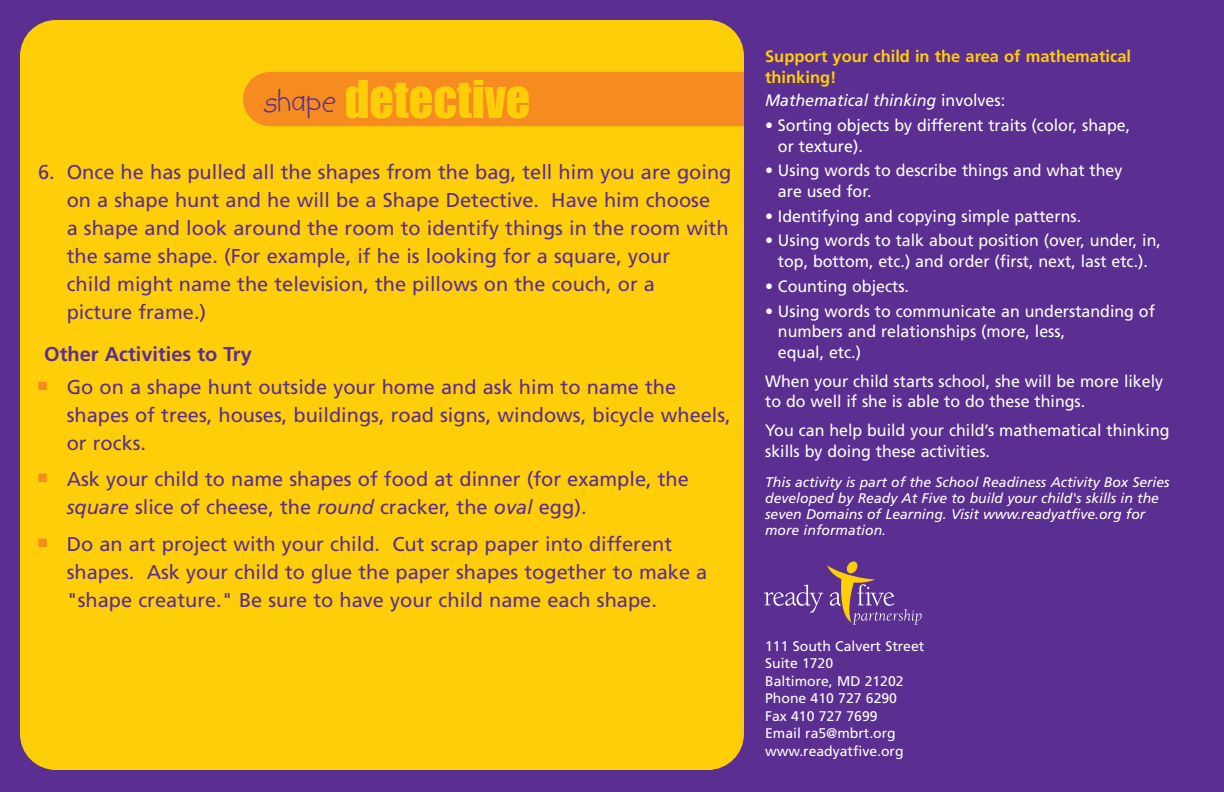
<style>
.page{position:relative;width:1224px;height:792px;background:#5b2e91}
.page>*{position:absolute;margin:0;border:0;box-sizing:border-box;transform-origin:0 0}
.t1{font:48px "Impact";color:#fece08}
.t2{font:20px/28px "Frutiger";color:#5b2e91}
.t3{font:700 20px "Frutiger";color:#5b2e91}
.t4{font:16.4px/20.4px "Frutiger";color:#fff}
.t5{font:700 16.4px/20.4px "Frutiger";color:#fece08}
.t6{font:italic 16.4px "Frutiger";color:#fff}
.t7{font:italic 14px/16px "Frutiger";color:#fff}
.t8{font:14px/17.6px "Frutiger";color:#fff}
.s1{font-family:"Kidprint";font-size:36px;color:#5b2e91}
.s2{font-style:italic}
.s3{font-style:normal}
</style>
<div class="page">
<div style="left:20px;top:20px;width:724px;height:750px;background:#fece08;border-radius:36px"></div>
<div style="left:243px;top:72px;width:581px;height:54px;background:#f68b1f;border-radius:27px"></div>
<div style="left:744px;top:50px;width:211px;height:164px;background:#5b2e91"></div>
<svg style="left:764px;top:561px;width:158px;height:64px"></svg>
<h1 class="t1" style="left:264px;top:73px;width:268px"><span class="s1">shape</span> detective</h1>
<p class="t2" style="left:67px;top:160px;width:666px;text-indent:-29px">6. Once he has pulled all the shapes from the bag, tell him you are going on a shape hunt and he will be a Shape Detective. Have him choose<br>a shape and look around the room to identify things in the room with the same shape. (For example, if he is looking for a square, your<br>child might name the television, the pillows on the couch, or a<br>picture frame.)</p>
<p class="t3" style="left:44px;top:346px;width:209px">Other Activities to Try</p>
<p class="t2" style="left:67px;top:374px;width:666px;text-indent:-29px"><sup>■</sup> Go on a shape hunt outside your home and ask him to name the shapes of trees, houses, buildings, road signs, windows, bicycle wheels, or rocks.</p>
<p class="t2" style="left:67px;top:467px;width:624px;text-indent:-29px"><sup>■</sup> Ask your child to name shapes of food at dinner (for example, the <span class="s2">square</span> slice of cheese, the <span class="s2">round</span> cracker, the <span class="s2">oval</span> egg).</p>
<p class="t2" style="left:67px;top:532px;width:642px;text-indent:-29px"><sup>■</sup> Do an art project with your child. Cut scrap paper into different shapes. Ask your child to glue the paper shapes together to make a "shape creature." Be sure to have your child name each shape.</p>
<p class="t5" style="left:765px;top:48px;width:368px">Support your child in the area of mathematical thinking!</p>
<p class="t6" style="left:765px;top:94px;width:242px">Mathematical thinking <span class="s3">involves:</span></p>
<p class="t4" style="left:778px;top:116px;width:354px;text-indent:-13px">• Sorting objects by different traits (color, shape, or texture).</p>
<p class="t4" style="left:778px;top:162px;width:346px;text-indent:-13px">• Using words to describe things and what they are used for.</p>
<p class="t4" style="left:765px;top:207px;width:318px">• Identifying and copying simple patterns.</p>
<p class="t4" style="left:765px;top:232px;width:397px;text-align:center">• Using words to talk about position (over, under, in, top, bottom, etc.) and order (first, next, last etc.).</p>
<p class="t4" style="left:765px;top:277px;width:145px">• Counting objects.</p>
<p class="t4" style="left:778px;top:302px;width:379px;text-indent:-13px">• Using words to communicate an understanding of numbers and relationships (more, less,<br>equal, etc.)</p>
<p class="t4" style="left:765px;top:372px;width:400px">When your child starts school, she will be more likely to do well if she is able to do these things.</p>
<p class="t4" style="left:765px;top:422px;width:406px">You can help build your child’s mathematical thinking skills by doing these activities.</p>
<p class="t7" style="left:765px;top:476px;width:406px">This activity is part of the School Readiness Activity Box Series developed by Ready At Five to build your child's skills in the seven Domains of Learning. Visit www.readyatfive.org for more information.</p>
<p class="t8" style="left:765px;top:638px;width:161px">111 South Calvert Street<br>Suite 1720<br>Baltimore, MD 21202<br>Phone 410 727 6290<br>Fax 410 727 7699<br>Email ra5@mbrt.org www.readyatfive.org</p>
</div>
